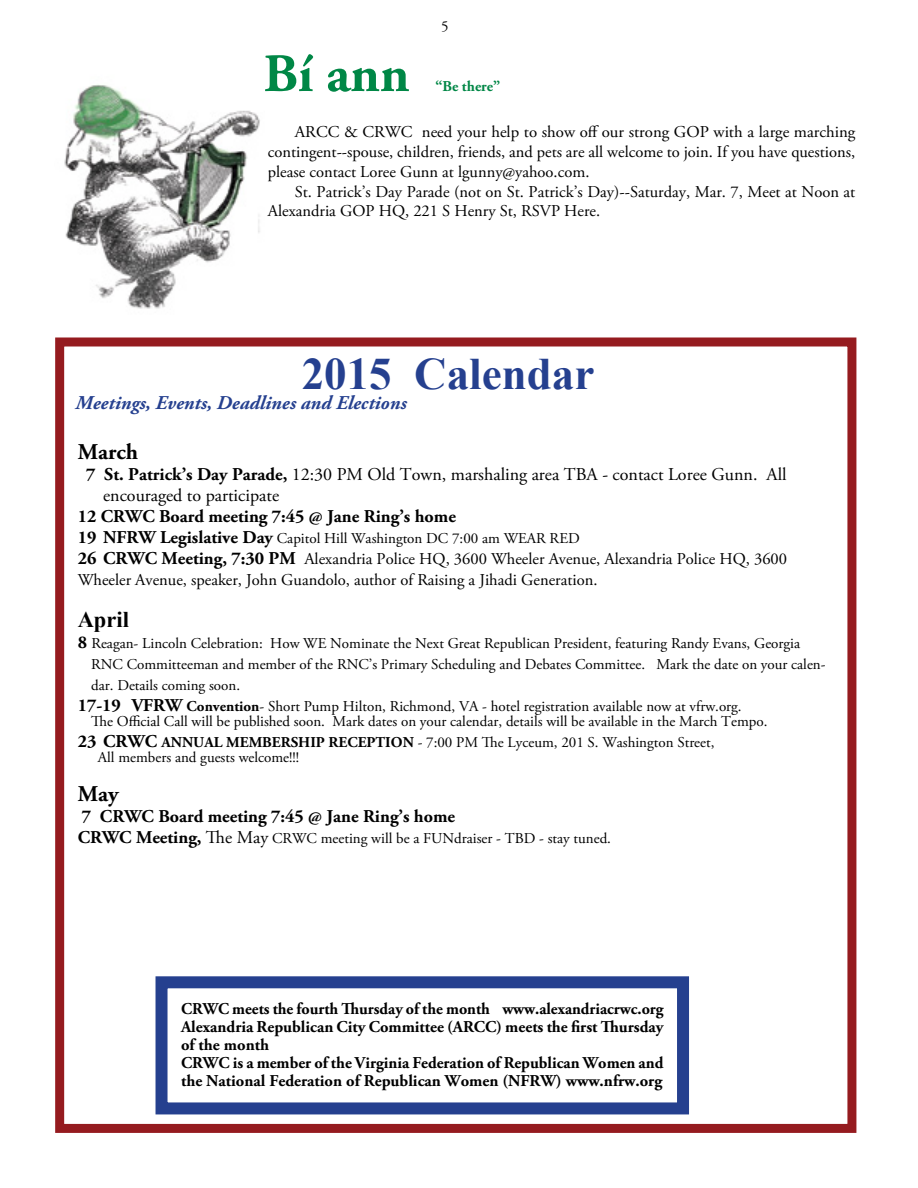
<style>
.page{position:relative;width:918px;height:1188px;background:#fff}
.page>*{position:absolute;margin:0;border:0;box-sizing:border-box;transform-origin:0 0}
.t1{font:700 54px "Adobe Garamond Pro";color:#008746}
.t2{font:700 45px "Times New Roman";color:#25408f}
.t3{font:700 22.5px "Adobe Garamond Pro";color:#000}
.t4{font:700 22.5px "Times New Roman";color:#000}
.t5{font:italic 700 19.5px "Adobe Garamond Pro";color:#25408f}
.t6{font:18px/21px "Adobe Garamond Pro";color:#000}
.t7{font:700 18px "Adobe Garamond Pro";color:#000}
.t8{font:16.5px/19.8px "Adobe Garamond Pro";color:#000}
.t9{font:700 16.5px/18px "Adobe Garamond Pro";color:#000}
.t10{font:15px/21px "Adobe Garamond Pro";color:#000}
.t11{font:700 15px "Adobe Garamond Pro";color:#008746}
.s1{font-weight:700}
.s2{font-weight:700;font-size:18px}
.s3{font-size:18px}
</style>
<div class="page">
<div style="left:55px;top:338px;width:801px;height:795px;border:9px solid #951b1f"></div>
<div style="left:156px;top:976px;width:533px;height:138px;border:12px solid #25408f"></div>
<img style="left:64px;top:84px;width:196px;height:225px">
<h1 class="t1" style="left:264px;top:42px;width:148px">Bí ann</h1>
<p class="t10" style="left:441px;top:16px;width:9px">5</p>
<p class="t11" style="left:435px;top:78px;width:66px">“Be there”</p>
<p class="t8" style="left:268px;top:123px;width:589px;text-align:justify;text-indent:27px">ARCC &amp; CRWC need your help to show off our strong GOP with a large marching contingent--spouse, children, friends, and pets are all welcome to join. If you have questions, please contact Loree Gunn at lgunny@yahoo.com.</p>
<p class="t8" style="left:268px;top:182px;width:589px;text-indent:27px">St. Patrick’s Day Parade (not on St. Patrick’s Day)--Saturday, Mar. 7, Meet at Noon at<br>Alexandria GOP HQ, 221 S Henry St, RSVP Here.</p>
<h2 class="t2" style="left:302px;top:342px;width:294px">2015 Calendar</h2>
<h3 class="t5" style="left:76px;top:391px;width:333px">Meetings, Events, Deadlines and Elections</h3>
<h3 class="t3" style="left:78px;top:439px;width:62px">March</h3>
<p class="t6" style="left:103px;top:465px;width:685px;text-indent:-17px"><span class="s1">7 St. Patrick’s Day Parade,</span> 12:30 PM Old Town, marshaling area TBA - contact Loree Gunn. All encouraged to participate</p>
<p class="t7" style="left:78px;top:506px;width:380px">12 CRWC Board meeting 7:45 @ Jane Ring’s home</p>
<p class="t10" style="left:78px;top:529px;width:504px"><span class="s2">19 NFRW Legislative Day</span> Capitol Hill Washington DC 7:00 am WEAR RED</p>
<p class="t8" style="left:78px;top:549px;width:711px;line-height:21px"><span class="s2">26 CRWC Meeting, 7:30 PM</span> Alexandria Police HQ, 3600 Wheeler Avenue, Alexandria Police HQ, 3600<br>Wheeler Avenue, speaker, John Guandolo, author of Raising a Jihadi Generation.</p>
<h3 class="t4" style="left:78px;top:603px;width:53px">April</h3>
<p class="t10" style="left:78px;top:634px;width:724px"><span class="s2">8</span> Reagan- Lincoln Celebration: How WE Nominate the Next Great Republican President, featuring Randy Evans, Georgia</p>
<p class="t10" style="left:91px;top:655px;width:736px">RNC Committeeman and member of the RNC’s Primary Scheduling and Debates Committee. Mark the date on your calen-</p>
<p class="t10" style="left:91px;top:676px;width:150px">dar. Details coming soon.</p>
<p class="t10" style="left:78px;top:697px;width:666px"><span class="s2">17-19 VFRW</span> <span class="s1">Convention</span>- Short Pump Hilton, Richmond, VA - hotel registration available now at vfrw.org.</p>
<p class="t10" style="left:78px;top:712px;width:691px;text-indent:13px">The Official Call will be published soon. Mark dates on your calendar, details will be available in the March Tempo.<br><span class="s2">23 CRWC</span> <span class="s1">ANNUAL MEMBERSHIP RECEPTION</span> - 7:00 PM The Lyceum, 201 S. Washington Street,</p>
<p class="t10" style="left:98px;top:748px;width:203px">All members and guests welcome!!!</p>
<h3 class="t3" style="left:78px;top:781px;width:42px">May</h3>
<p class="t7" style="left:82px;top:806px;width:375px">7 CRWC Board meeting 7:45 @ Jane Ring’s home</p>
<p class="t10" style="left:78px;top:829px;width:535px"><span class="s2">CRWC Meeting,</span> <span class="s3">The May</span> CRWC meeting will be a FUNdraiser - TBD - stay tuned.</p>
<p class="t9" style="left:181px;top:1000px;width:484px">CRWC meets the fourth Thursday of the month www.alexandriacrwc.org Alexandria Republican City Committee (ARCC) meets the first Thursday of the month<br>CRWC is a member of the Virginia Federation of Republican Women and the National Federation of Republican Women (NFRW) www.nfrw.org</p>
</div>
